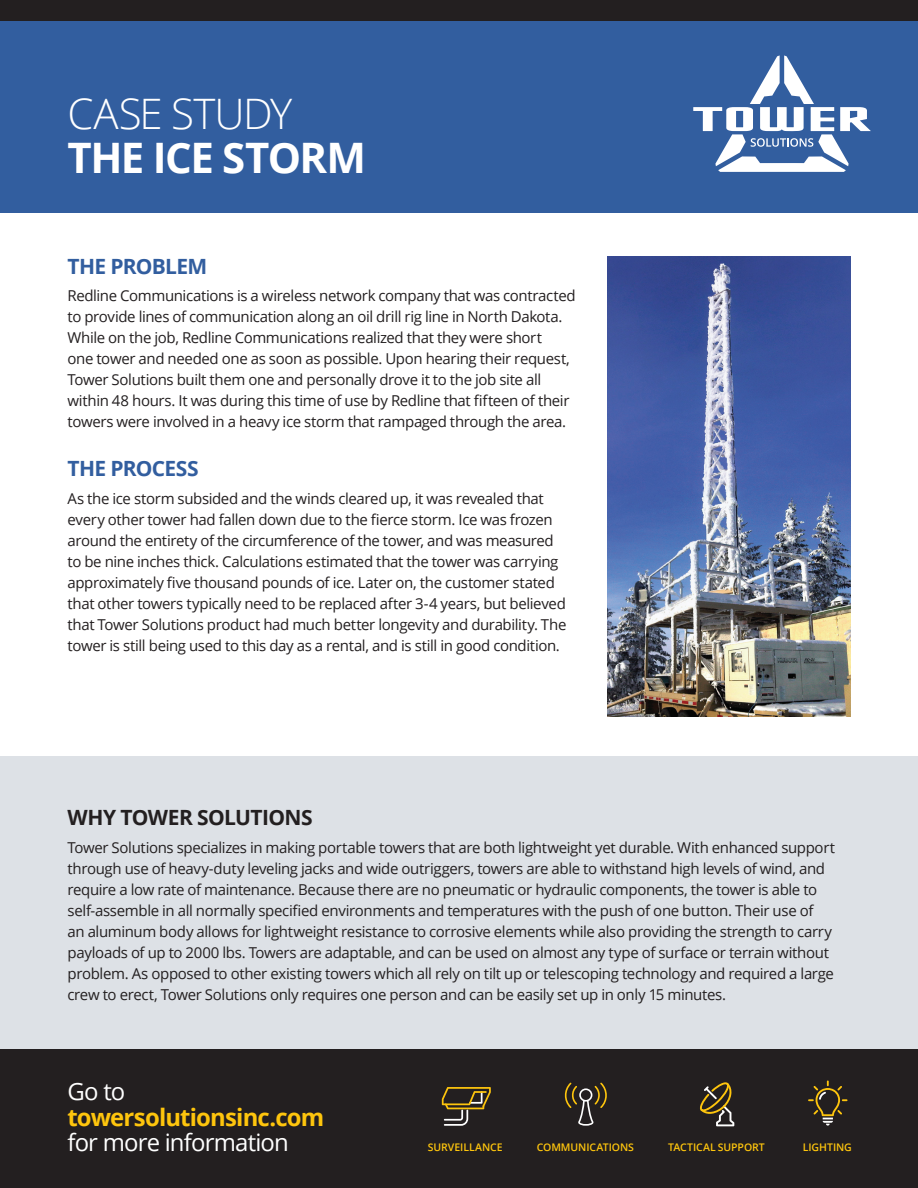
<style>
.page{position:relative;width:918px;height:1188px;background:#fff}
.page>*{position:absolute;margin:0;border:0;box-sizing:border-box;transform-origin:0 0}
.t1{font:700 42px "Open Sans";letter-spacing:-.035em;color:#fff}
.t2{font:300 42px "Open Sans";letter-spacing:-.02em;color:#fff}
.t3{font:23.85px "Open Sans";letter-spacing:-.035em;color:#fff}
.t4{font:700 23.85px "Open Sans";letter-spacing:-.035em;color:#fec50d}
.t5{font:700 21px "Open Sans";letter-spacing:-.035em;color:#325e9f}
.t6{font:700 21px "Open Sans";letter-spacing:-.025em;color:#231f20}
.t7{font:15px/21px "Open Sans";letter-spacing:-.025em;color:#231f20}
.t8{font:600 10.5px "Open Sans";letter-spacing:-.005em;color:#fec50d}
</style>
<div class="page">
<div style="left:0;top:756px;width:918px;height:294px;background:#dde1e6"></div>
<div style="left:0;top:1050px;width:918px;height:138px;background:#231f20"></div>
<svg style="left:442px;top:1087px;width:49px;height:39px"></svg>
<svg style="left:564px;top:1083px;width:43px;height:43px"></svg>
<svg style="left:808px;top:1081px;width:40px;height:45px"></svg>
<svg style="left:700px;top:1082px;width:34px;height:44px"></svg>
<img style="left:608px;top:256px;width:242px;height:461px">
<div style="left:0;top:0;width:918px;height:213px;background:#325e9f"></div>
<svg style="left:693px;top:55px;width:178px;height:117px"></svg>
<div style="left:0;top:0;width:918px;height:21px;background:#231f20"></div>
<h1 class="t2" style="left:68px;top:85px;width:226px">CASE STUDY</h1>
<h1 class="t1" style="left:68px;top:128px;width:300px">THE ICE STORM</h1>
<h3 class="t5" style="left:68px;top:251px;width:141px">THE PROBLEM</h3>
<p class="t7" style="left:68px;top:285px;width:510px">Redline Communications is a wireless network company that was contracted to provide lines of communication along an oil drill rig line in North Dakota.<br>While on the job, Redline Communications realized that they were short<br>one tower and needed one as soon as possible. Upon hearing their request, Tower Solutions built them one and personally drove it to the job site all within 48 hours. It was during this time of use by Redline that fifteen of their towers were involved in a heavy ice storm that rampaged through the area.</p>
<h3 class="t5" style="left:68px;top:454px;width:133px">THE PROCESS</h3>
<p class="t7" style="left:68px;top:488px;width:500px">As the ice storm subsided and the winds cleared up, it was revealed that every other tower had fallen down due to the fierce storm. Ice was frozen around the entirety of the circumference of the tower, and was measured to be nine inches thick. Calculations estimated that the tower was carrying approximately five thousand pounds of ice. Later on, the customer stated that other towers typically need to be replaced after 3-4 years, but believed that Tower Solutions product had much better longevity and durability. The tower is still being used to this day as a rental, and is still in good condition.</p>
<h3 class="t6" style="left:68px;top:802px;width:247px">WHY TOWER SOLUTIONS</h3>
<p class="t7" style="left:68px;top:836px;width:769px">Tower Solutions specializes in making portable towers that are both lightweight yet durable. With enhanced support through use of heavy-duty leveling jacks and wide outriggers, towers are able to withstand high levels of wind, and require a low rate of maintenance. Because there are no pneumatic or hydraulic components, the tower is able to self-assemble in all normally specified environments and temperatures with the push of one button. Their use of<br>an aluminum body allows for lightweight resistance to corrosive elements while also providing the strength to carry payloads of up to 2000 lbs. Towers are adaptable, and can be used on almost any type of surface or terrain without problem. As opposed to other existing towers which all rely on tilt up or telescoping technology and required a large crew to erect, Tower Solutions only requires one person and can be easily set up in only 15 minutes.</p>
<h2 class="t3" style="left:68px;top:1075px;width:59px">Go to</h2>
<h2 class="t4" style="left:68px;top:1100px;width:258px">towersolutionsinc.com</h2>
<h2 class="t3" style="left:68px;top:1126px;width:223px">for more information</h2>
<p class="t8" style="left:428px;top:1140px;width:76px">SURVEILLANCE</p>
<p class="t8" style="left:537px;top:1140px;width:99px">COMMUNICATIONS</p>
<p class="t8" style="left:668px;top:1140px;width:98px">TACTICAL SUPPORT</p>
<p class="t8" style="left:803px;top:1140px;width:50px">LIGHTING</p>
</div>
